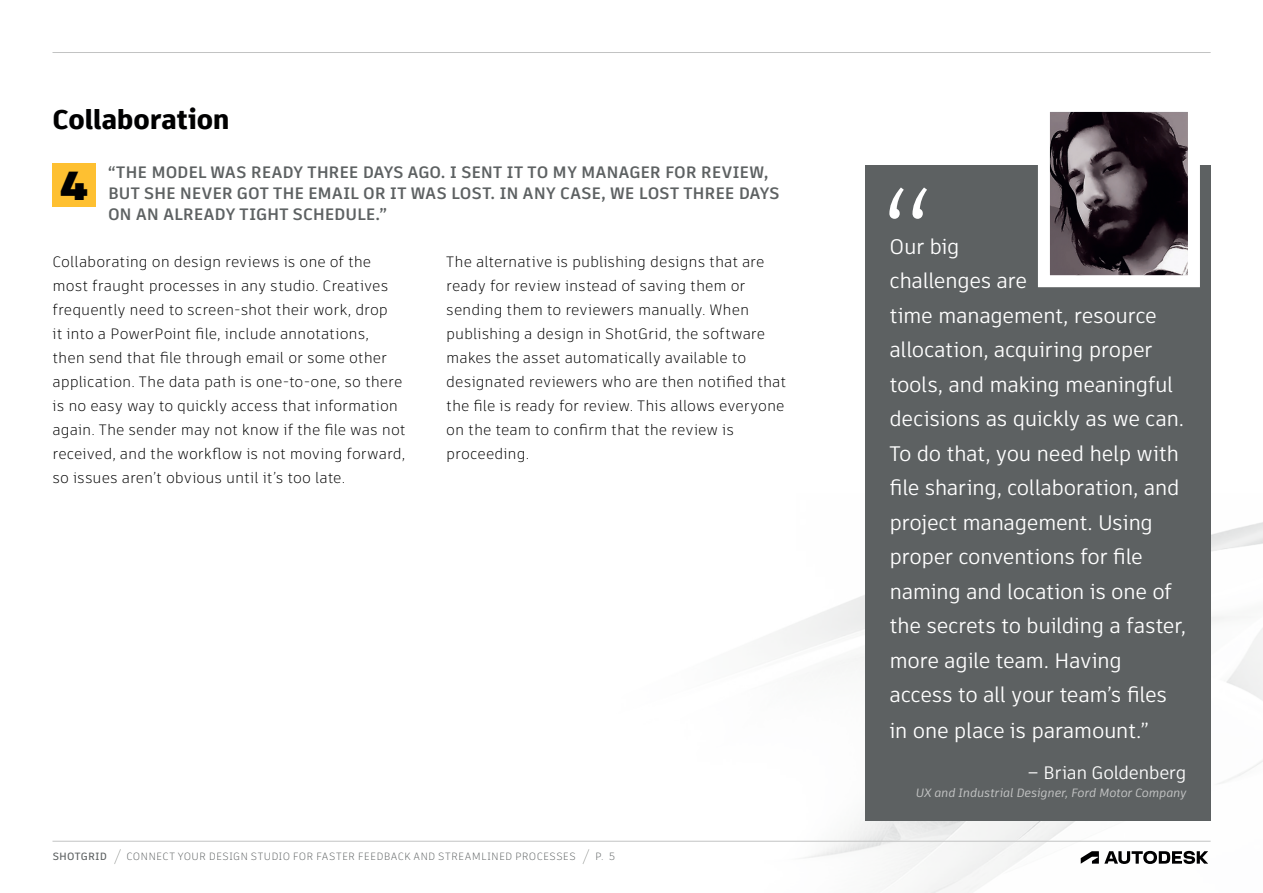
<style>
.page{position:relative;width:1263px;height:893px;background:#fff}
.page>*{position:absolute;margin:0;border:0;box-sizing:border-box;transform-origin:0 0}
.t1{font:300 150px "Artifakt Element";color:#fff}
.t2{font:800 40.5px "Artifakt Legend";color:#000001}
.t3{font:900 27px "Artifakt Element";letter-spacing:-.005em;color:#000001}
.t4{font:21px/34.7px "Artifakt Element";letter-spacing:-.025em;color:#fff}
.t5{font:18px "Artifakt Element";letter-spacing:-.025em;color:#fff}
.t6{font:700 16.5px/21px "Artifakt Element";letter-spacing:.005em;color:#5d6162}
.t7{font:300 15px/24px "Artifakt Element";color:#000001}
.t8{font:italic 12px "Artifakt Element";letter-spacing:-.015em;color:#c2c3c3}
.t9{font:300 10.5px "Artifakt Element";letter-spacing:.025em;color:#5d6162}
.t10{font:500 10.5px "Artifakt Element";letter-spacing:.015em;color:#5d6162}
</style>
<div class="page">
<img style="left:53px;top:493px;width:1210px;height:400px">
<hr style="left:52px;top:841px;width:1158px;height:1px;background:#c2c3c3">
<svg style="left:1081px;top:851px;width:127px;height:13px"></svg>
<hr style="left:52px;top:52px;width:1158px;height:1px;background:#c2c3c3">
<svg style="left:582px;top:849px;width:7px;height:15px"></svg>
<svg style="left:114px;top:849px;width:7px;height:15px"></svg>
<div style="left:865px;top:165px;width:345px;height:656px;background:#5d6162"></div>
<img style="left:1051px;top:113px;width:136px;height:161px">
<div style="left:1038px;top:100px;width:162px;height:187px;border:12px solid #fff"></div>
<div style="left:52px;top:164px;width:44px;height:43px;background:#fec031"></div>
<h3 class="t3" style="left:52px;top:101px;width:179px">Collaboration</h3>
<p class="t6" style="left:108px;top:162px;width:673px">“THE MODEL WAS READY THREE DAYS AGO. I SENT IT TO MY MANAGER FOR REVIEW,<br>BUT SHE NEVER GOT THE EMAIL OR IT WAS LOST. IN ANY CASE, WE LOST THREE DAYS<br>ON AN ALREADY TIGHT SCHEDULE.”</p>
<h2 class="t2" style="left:60px;top:157px;width:29px">4</h2>
<p class="t7" style="left:52px;top:249px;width:354px">Collaborating on design reviews is one of the most fraught processes in any studio. Creatives frequently need to screen-shot their work, drop<br>it into a PowerPoint file, include annotations,<br>then send that file through email or some other application. The data path is one-to-one, so there is no easy way to quickly access that information again. The sender may not know if the file was not received, and the workflow is not moving forward, so issues aren’t obvious until it’s too late.</p>
<p class="t7" style="left:446px;top:249px;width:341px">The alternative is publishing designs that are ready for review instead of saving them or sending them to reviewers manually. When publishing a design in ShotGrid, the software makes the asset automatically available to designated reviewers who are then notified that the file is ready for review. This allows everyone on the team to confirm that the review is proceeding.</p>
<p class="t10" style="left:53px;top:849px;width:56px">SHOTGRID</p>
<p class="t9" style="left:127px;top:849px;width:451px">CONNECT YOUR DESIGN STUDIO FOR FASTER FEEDBACK AND STREAMLINED PROCESSES</p>
<p class="t9" style="left:595px;top:849px;width:21px">P. 5</p>
<h1 class="t1" style="left:880px;top:141px;width:56px">“</h1>
<p class="t4" style="left:889px;top:229px;width:298px">Our big<br>challenges are<br>time management, resource allocation, acquiring proper tools, and making meaningful decisions as quickly as we can.<br>To do that, you need help with file sharing, collaboration, and project management. Using proper conventions for file naming and location is one of the secrets to building a faster, more agile team. Having access to all your team’s files in one place is paramount.”</p>
<p class="t5" style="left:1027px;top:760px;width:161px">– Brian Goldenberg</p>
<p class="t8" style="left:916px;top:784px;width:272px">UX and Industrial Designer, Ford Motor Company</p>
</div>
